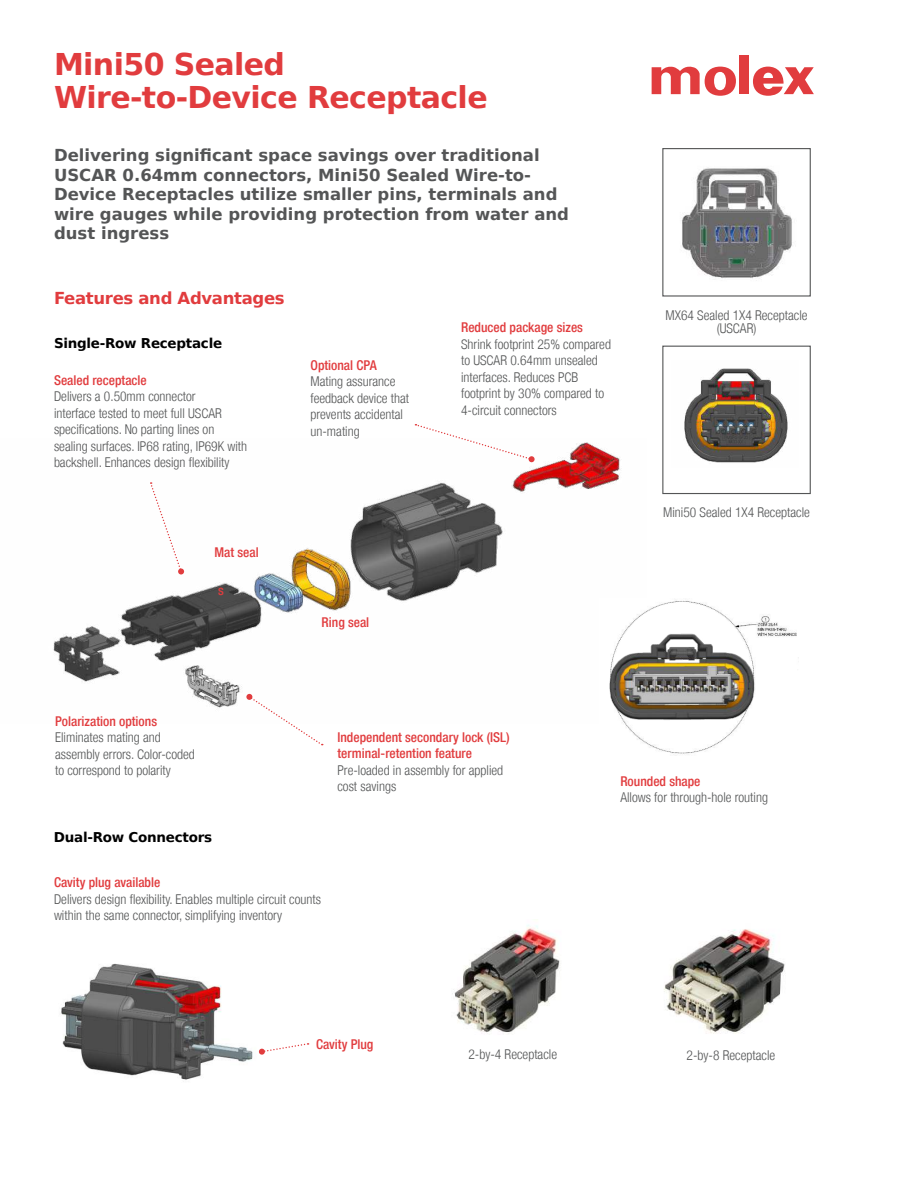
<style>
.page{position:relative;width:918px;height:1188px;background:#fff}
.page>*{position:absolute;margin:0;border:0;box-sizing:border-box;transform-origin:0 0}
.t1{font:700 30px/33px "Bitstream Vera Sans";letter-spacing:-.02em;color:#e13c3e}
.t2{font:700 17.1px "Arial";color:#545556}
.t3{font:700 16.5px/19.5px "Bitstream Vera Sans";color:#545556}
.t4{font:700 16.5px "Bitstream Vera Sans";letter-spacing:-.02em;color:#e13c3e}
.t5{font:300 condensed 13.5px/16.5px "Helvetica Neue LT";color:#545556}
.t6{font:500 condensed 13.5px/16.5px "Helvetica Neue LT";color:#e13c3e}
.t7{font:700 13.5px "Bitstream Vera Sans";letter-spacing:-.02em;color:#000}
</style>
<div class="page">
<img style="left:53px;top:442px;width:568px;height:266px">
<img style="left:664px;top:929px;width:121px;height:105px">
<img style="left:682px;top:168px;width:110px;height:111px">
<div style="left:662px;top:148px;width:149px;height:149px;border:1px solid #545556"></div>
<img style="left:684px;top:368px;width:104px;height:95px">
<div style="left:662px;top:346px;width:149px;height:148px;border:1px solid #545556"></div>
<div style="left:739px;top:56px;width:10px;height:38px;background:#e13c3e"></div>
<svg style="left:652px;top:66px;width:84px;height:30px"></svg>
<svg style="left:753px;top:67px;width:61px;height:29px"></svg>
<svg style="left:415px;top:424px;width:120px;height:38px"></svg>
<svg style="left:150px;top:482px;width:34px;height:92px"></svg>
<svg style="left:246px;top:694px;width:77px;height:51px"></svg>
<svg style="left:265px;top:1043px;width:44px;height:9px"></svg>
<div style="left:259px;top:1048px;width:6px;height:7px;background:#e13c3e;border-radius:3px"></div>
<img style="left:599px;top:598px;width:200px;height:156px">
<div style="left:783px;top:671px;width:18px;height:71px;background:#fff"></div>
<div style="left:613px;top:603px;width:138px;height:144px;background:#fff;border-radius:50%"></div>
<img style="left:601px;top:625px;width:169px;height:101px">
<img style="left:61px;top:963px;width:192px;height:117px">
<img style="left:452px;top:925px;width:108px;height:109px">
<h1 class="t1" style="left:54px;top:51px;width:435px">Mini50 Sealed<br>Wire-to-Device Receptacle</h1>
<p class="t3" style="left:54px;top:146px;width:517px">Delivering signi昀椀cant space savings over traditional USCAR 0.64mm connectors, Mini50 Sealed Wire-to-Device Receptacles utilize smaller pins, terminals and wire gauges while providing protection from water and dust ingress</p>
<p class="t4" style="left:54px;top:291px;width:232px">Features and Advantages</p>
<p class="t7" style="left:54px;top:337px;width:170px">Single-Row Receptacle</p>
<p class="t6" style="left:54px;top:373px;width:94px">Sealed receptacle</p>
<p class="t5" style="left:54px;top:389px;width:195px">Delivers a 0.50mm connector<br>interface tested to meet full USCAR speci昀椀cations. No parting lines on sealing surfaces. IP68 rating, IP69K with backshell. Enhances design 昀氀exibility</p>
<p class="t6" style="left:310px;top:358px;width:68px">Optional CPA</p>
<p class="t5" style="left:310px;top:373px;width:100px">Mating assurance feedback device that prevents accidental un-mating</p>
<p class="t6" style="left:215px;top:545px;width:46px">Mat seal</p>
<p class="t6" style="left:218px;top:584px;width:7px">s</p>
<p class="t6" style="left:322px;top:615px;width:49px">Ring seal</p>
<p class="t6" style="left:461px;top:320px;width:123px">Reduced package sizes</p>
<p class="t5" style="left:461px;top:335px;width:151px">Shrink footprint 25% compared to USCAR 0.64mm unsealed interfaces. Reduces PCB footprint by 30% compared to<br>4-circuit connectors</p>
<p class="t5" style="left:666px;top:310px;width:144px;line-height:13.5px;text-align:center">MX64 Sealed 1X4 Receptacle (USCAR)</p>
<p class="t2" style="left:721px;top:331px;width:30px">1x4</p>
<p class="t5" style="left:663px;top:506px;width:148px">Mini50 Sealed 1X4 Receptacle</p>
<p class="t6" style="left:55px;top:714px;width:103px">Polarization options</p>
<p class="t5" style="left:55px;top:729px;width:141px">Eliminates mating and assembly errors. Color-coded to correspond to polarity</p>
<p class="t6" style="left:338px;top:730px;width:174px">Independent secondary lock (ISL) terminal-retention feature</p>
<p class="t5" style="left:337px;top:762px;width:167px">Pre-loaded in assembly for applied cost savings</p>
<p class="t7" style="left:54px;top:832px;width:160px">Dual-Row Connectors</p>
<p class="t6" style="left:54px;top:876px;width:108px">Cavity plug available</p>
<p class="t5" style="left:54px;top:891px;width:268px">Delivers design 昀氀exibility. Enables multiple circuit counts within the same connector, simplifying inventory</p>
<p class="t6" style="left:620px;top:774px;width:82px">Rounded shape</p>
<p class="t5" style="left:620px;top:789px;width:149px">Allows for through-hole routing</p>
<p class="t6" style="left:316px;top:1037px;width:59px">Cavity Plug</p>
<p class="t5" style="left:468px;top:1047px;width:90px">2-by-4 Receptacle</p>
<p class="t5" style="left:687px;top:1048px;width:90px">2-by-8 Receptacle</p>
</div>
